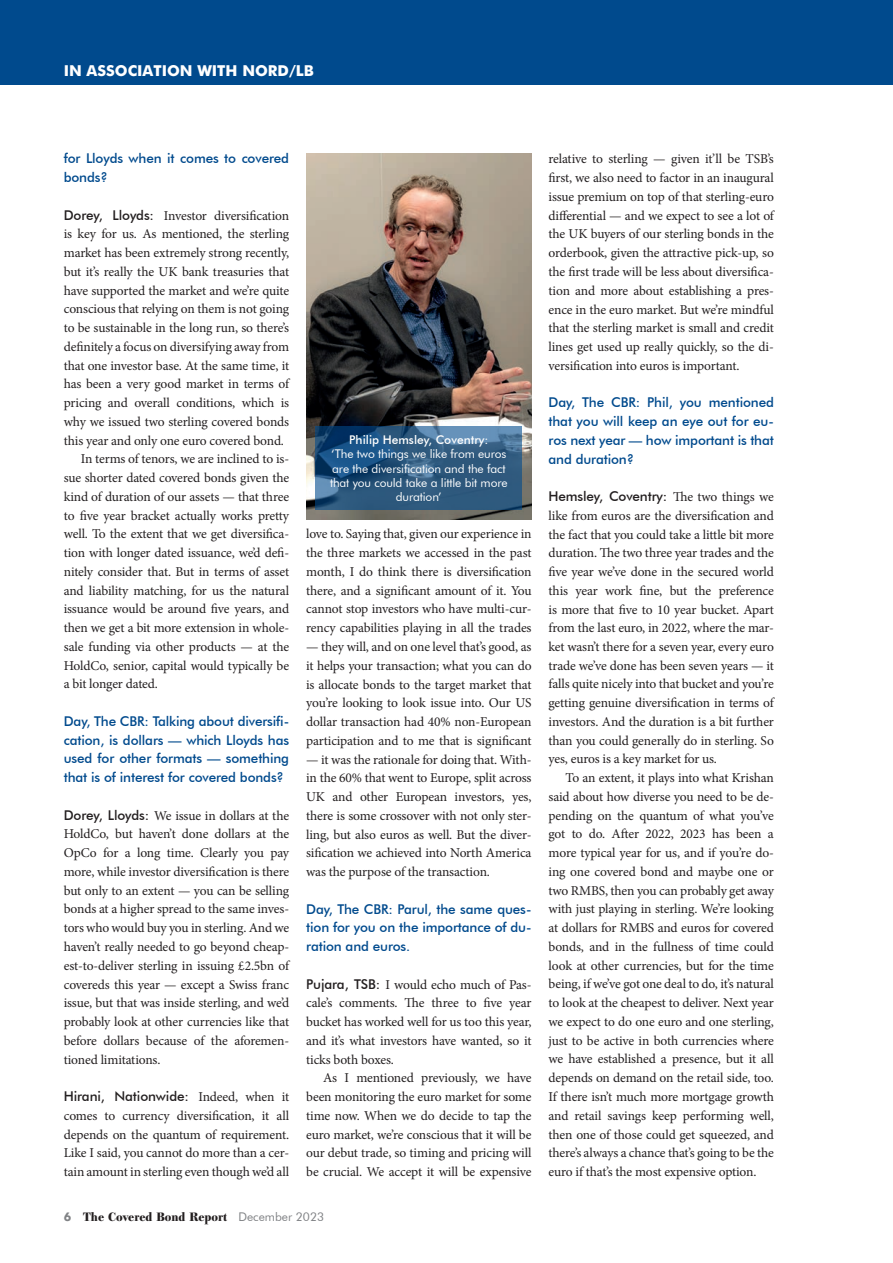
<style>
.page{position:relative;width:893px;height:1263px;background:#fff}
.page>*{position:absolute;margin:0;border:0;box-sizing:border-box;transform-origin:0 0}
.t1{font:700 15px "Futura";color:#fff}
.CBR_Bodytext{font:13.5px/18.8px "Minion Pro";letter-spacing:-.01em;color:#231f20;text-align:justify}
.CBR_Question{font:500 13.5px/18.8px "Futura BT";letter-spacing:-.01em;color:#004a8d;text-align:justify}
.CBR_caption{font:12px/14.4px "Futura BT";letter-spacing:-.01em;color:#fff;text-align:center}
.t2{font:700 12px "Whittingham BQ";color:#231f20}
.CBR_caption-2{font:500 12px "Futura BT";color:#fff}
.s1{font-family:"Futura BT";font-weight:500}
.s2{font-family:"Futura";color:#808285}
.s3{font-family:"Futura BT";font-weight:400;color:#808285}
</style>
<div class="page">
<div style="left:0;top:0;width:893px;height:85px;background:#004a8d"></div>
<img style="left:306px;top:153px;width:225px;height:367px">
<svg style="left:316px;top:426px;width:206px;height:84px;background:#2d5b82"></svg>
<p class="t1" style="left:64px;top:60px;width:252px">IN ASSOCIATION WITH NORD/LB</p>
<p class="CBR_Question" style="left:64px;top:149px;width:227px">for Lloyds when it comes to covered bonds?</p>
<p class="CBR_Bodytext" style="left:64px;top:206px;width:227px"><span class="s1">Dorey, Lloyds:</span> Investor diversification is key for us. As mentioned, the sterling market has been extremely strong recently, but it’s really the UK bank treasuries that have supported the market and we’re quite conscious that relying on them is not going to be sustainable in the long run, so there’s definitely a focus on diversifying away from that one investor base. At the same time, it has been a very good market in terms of pricing and overall conditions, which is why we issued two sterling covered bonds this year and only one euro covered bond.</p>
<p class="CBR_Bodytext" style="left:64px;top:450px;width:227px;text-indent:17px">In terms of tenors, we are inclined to is&shy;sue shorter dated covered bonds given the kind of duration of our assets — that three to five year bracket actually works pretty well. To the extent that we get diversifica&shy;tion with longer dated issuance, we’d defi&shy;nitely consider that. But in terms of asset and liability matching, for us the natural issuance would be around five years, and then we get a bit more extension in whole&shy;sale funding via other products — at the HoldCo, senior, capital would typically be a bit longer dated.</p>
<p class="CBR_Question" style="left:64px;top:712px;width:227px">Day, The CBR: Talking about diversifi&shy;cation, is dollars — which Lloyds has used for other formats — something that is of interest for covered bonds?</p>
<p class="CBR_Bodytext" style="left:64px;top:806px;width:227px"><span class="s1">Dorey, Lloyds:</span> We issue in dollars at the HoldCo, but haven’t done dollars at the OpCo for a long time. Clearly you pay more, while investor diversification is there but only to an extent — you can be selling bonds at a higher spread to the same inves&shy;tors who would buy you in sterling. And we haven’t really needed to go beyond cheap&shy;est-to-deliver sterling in issuing £2.5bn of covereds this year — except a Swiss franc issue, but that was inside sterling, and we’d probably look at other currencies like that before dollars because of the aforemen&shy;tioned limitations.</p>
<p class="CBR_Bodytext" style="left:64px;top:1087px;width:227px"><span class="s1">Hirani, Nationwide:</span> Indeed, when it comes to currency diversification, it all depends on the quantum of requirement.<br>Like I said, you cannot do more than a cer&shy;tain amount in sterling even though we’d all</p>
<p class="CBR_caption-2" style="left:349px;top:432px;width:141px">Philip Hemsley, Coventry:</p>
<p class="CBR_caption" style="left:330px;top:447px;width:179px">‘The two things we like from euros are the diversification and the fact that you could take a little bit more duration’</p>
<p class="CBR_Bodytext" style="left:306px;top:525px;width:227px">love to. Saying that, given our experience in the three markets we accessed in the past month, I do think there is diversification there, and a significant amount of it. You cannot stop investors who have multi-cur&shy;rency capabilities playing in all the trades</p>
<p class="CBR_Bodytext" style="left:306px;top:637px;width:227px">— they will, and on one level that’s good, as it helps your transaction; what you can do is allocate bonds to the target market that you’re looking to look issue into. Our US dollar transaction had 40% non-European participation and to me that is significant</p>
<p class="CBR_Bodytext" style="left:306px;top:750px;width:227px">— it was the rationale for doing that. With&shy;in the 60% that went to Europe, split across UK and other European investors, yes, there is some crossover with not only ster&shy;ling, but also euros as well. But the diver&shy;sification we achieved into North America was the purpose of the transaction.</p>
<p class="CBR_Question" style="left:306px;top:899px;width:227px">Day, The CBR: Parul, the same ques&shy;tion for you on the importance of du&shy;ration and euros.</p>
<p class="CBR_Bodytext" style="left:306px;top:975px;width:227px"><span class="s1">Pujara, TSB:</span> I would echo much of Pas&shy;cale’s comments. The three to five year bucket has worked well for us too this year, and it’s what investors have wanted, so it ticks both boxes.</p>
<p class="CBR_Bodytext" style="left:306px;top:1069px;width:227px;text-indent:17px">As I mentioned previously, we have been monitoring the euro market for some time now. When we do decide to tap the euro market, we’re conscious that it will be our debut trade, so timing and pricing will be crucial. We accept it will be expensive</p>
<p class="t2" style="left:64px;top:1210px;width:262px"><span class="s2">6</span> The Covered Bond Report <span class="s3">December 2023</span></p>
<p class="CBR_Bodytext" style="left:549px;top:150px;width:227px">relative to sterling — given it’ll be TSB’s first, we also need to factor in an inaugural issue premium on top of that sterling-euro differential — and we expect to see a lot of the UK buyers of our sterling bonds in the orderbook, given the attractive pick-up, so the first trade will be less about diversifica&shy;tion and more about establishing a pres&shy;ence in the euro market. But we’re mindful that the sterling market is small and credit lines get used up really quickly, so the di&shy;versification into euros is important.</p>
<p class="CBR_Question" style="left:549px;top:393px;width:227px">Day, The CBR: Phil, you mentioned that you will keep an eye out for eu&shy;ros next year — how important is that and duration?</p>
<p class="CBR_Bodytext" style="left:549px;top:487px;width:227px"><span class="s1">Hemsley, Coventry:</span> The two things we like from euros are the diversification and the fact that you could take a little bit more duration. The two three year trades and the five year we’ve done in the secured world this year work fine, but the preference is more that five to 10 year bucket. Apart from the last euro, in 2022, where the mar&shy;ket wasn’t there for a seven year, every euro trade we’ve done has been seven years — it falls quite nicely into that bucket and you’re getting genuine diversification in terms of investors. And the duration is a bit further than you could generally do in sterling. So yes, euros is a key market for us.</p>
<p class="CBR_Bodytext" style="left:549px;top:768px;width:227px;text-indent:17px">To an extent, it plays into what Krishan said about how diverse you need to be de&shy;pending on the quantum of what you’ve got to do. After 2022, 2023 has been a more typical year for us, and if you’re do&shy;ing one covered bond and maybe one or two RMBS, then you can probably get away with just playing in sterling. We’re looking at dollars for RMBS and euros for covered bonds, and in the fullness of time could look at other currencies, but for the time being, if we’ve got one deal to do, it’s natural to look at the cheapest to deliver. Next year we expect to do one euro and one sterling, just to be active in both currencies where we have established a presence, but it all depends on demand on the retail side, too.<br>If there isn’t much more mortgage growth and retail savings keep performing well, then one of those could get squeezed, and there’s always a chance that’s going to be the euro if that’s the most expensive option.</p>
</div>
